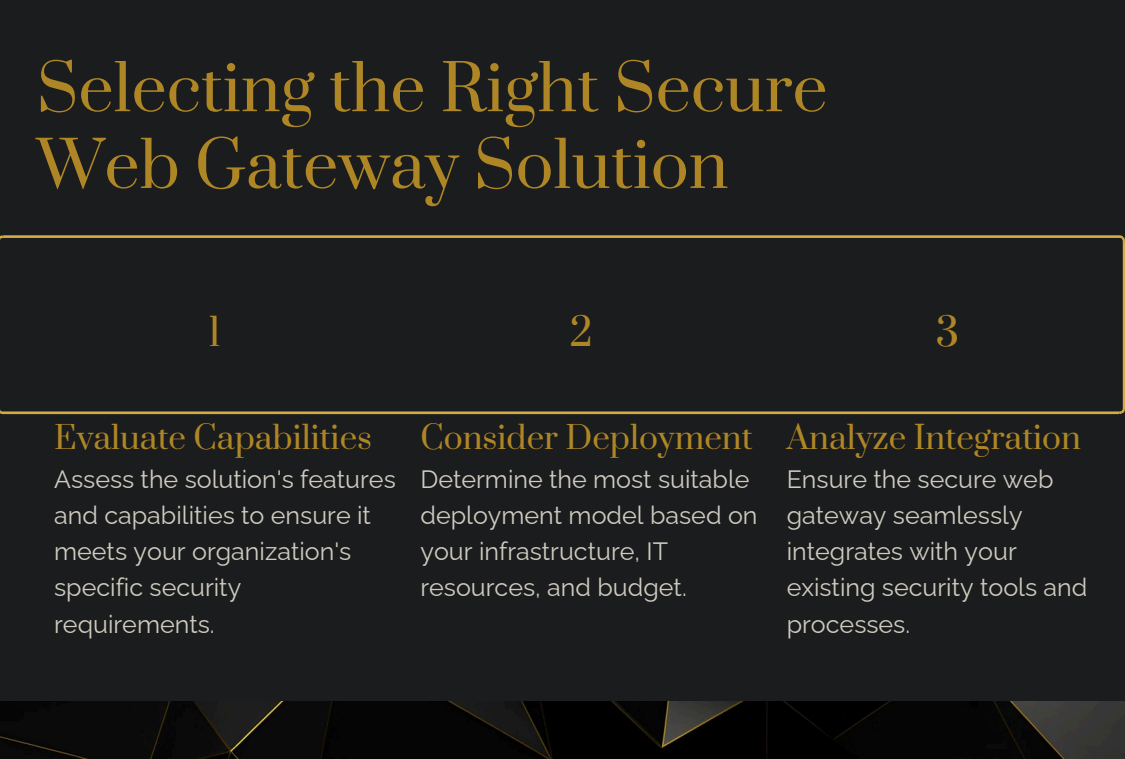
<style>
.page{position:relative;width:1125px;height:759px;background:#fff}
.page>*{position:absolute;margin:0;border:0;box-sizing:border-box;transform-origin:0 0}
.t1{font:62.75px/76.8px "Prata";color:#ae8625}
.t2{font:37.62px "Prata";color:#ae8625}
.t3{font:31.38px "Prata";color:#ae8625}
.t4{font:25.12px/36.2px "Raleway";color:#cfcbbf}
</style>
<div class="page">
<img style="left:0;top:700px;width:1125px;height:58px">
<div style="left:0;top:0;width:1125px;height:700px;background:#1b1c1d"></div>
<svg style="left:0;top:235px;width:1125px;height:179px"></svg>
<h1 class="t1" style="left:37px;top:53px;width:792px">Selecting the Right Secure<br>Web Gateway Solution</h1>
<p class="t2" style="left:208px;top:308px;width:14px">1</p>
<p class="t2" style="left:570px;top:308px;width:25px">2</p>
<p class="t2" style="left:936px;top:308px;width:25px">3</p>
<p class="t3" style="left:54px;top:417px;width:320px">Evaluate Capabilities</p>
<p class="t4" style="left:54px;top:460px;width:343px">Assess the solution's features and capabilities to ensure it meets your organization's specific security requirements.</p>
<p class="t3" style="left:420px;top:417px;width:334px">Consider Deployment</p>
<p class="t4" style="left:420px;top:460px;width:339px">Determine the most suitable deployment model based on your infrastructure, IT resources, and budget.</p>
<p class="t3" style="left:787px;top:417px;width:296px">Analyze Integration</p>
<p class="t4" style="left:787px;top:460px;width:302px">Ensure the secure web gateway seamlessly integrates with your existing security tools and processes.</p>
</div>
